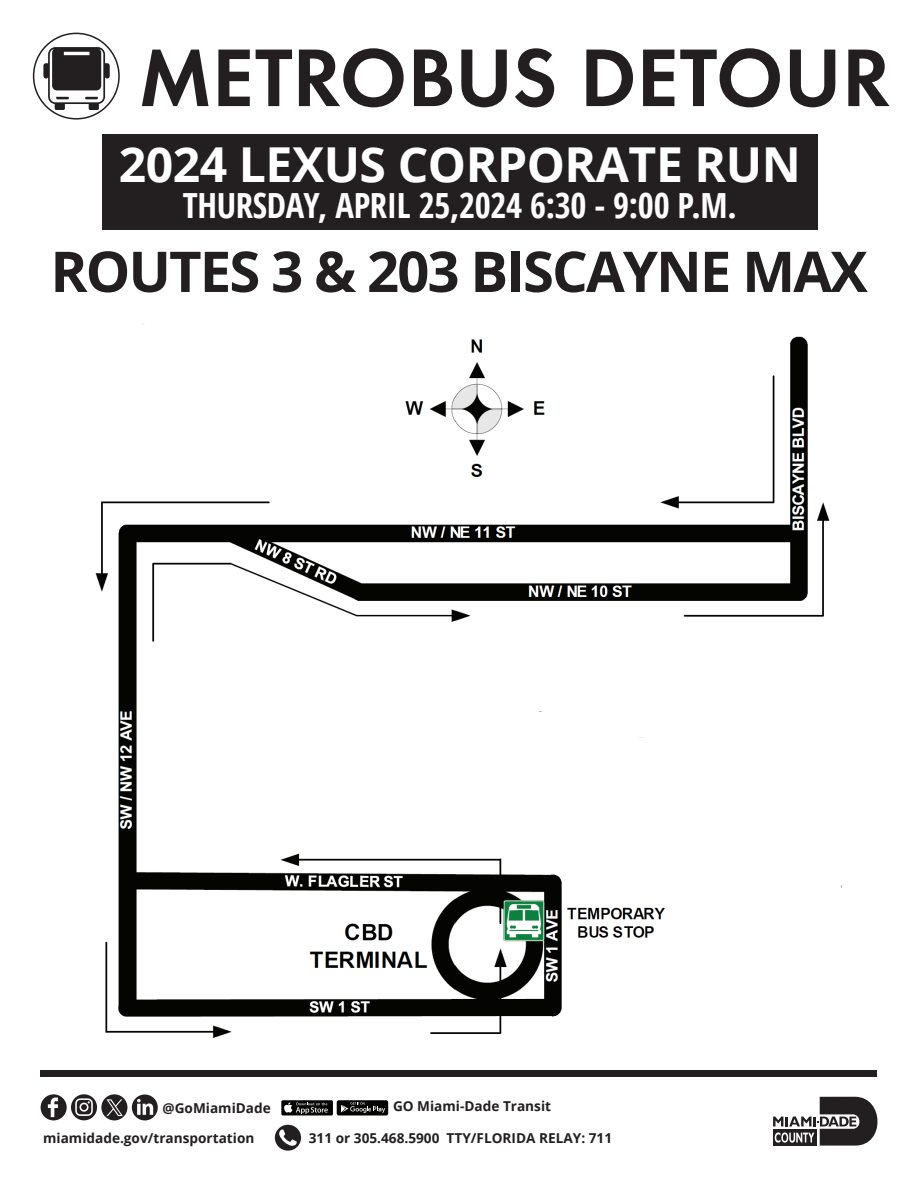
<style>
.page{position:relative;width:918px;height:1188px;background:#fff}
.page>*{position:absolute;margin:0;border:0;box-sizing:border-box;transform-origin:0 0}
.t1{font:600 84.75px "Futura PT";color:#231f20}
.t2{font:700 56.25px "Open Sans";letter-spacing:-.035em;color:#231f20}
.t3{font:700 48.15px "Open Sans";letter-spacing:-.01em;color:#fff}
.t4{font:700 34.65px "Open Sans Condensed";letter-spacing:-.01em;color:#fff}
.t5{font:700 13.65px "Open Sans";color:#231f20}
</style>
<div class="page">
<div style="left:33px;top:33px;width:87px;height:87px;border:2px solid #231f20;border-radius:50%"></div>
<svg style="left:43px;top:47px;width:67px;height:63px"></svg>
<svg style="left:773px;top:1097px;width:105px;height:49px"></svg>
<div style="left:40px;top:1070px;width:838px;height:7px;background:#231f20"></div>
<div style="left:337px;top:1100px;width:51px;height:15px;background:#040503;border-radius:2px"></div>
<svg style="left:341px;top:1102px;width:44px;height:11px"></svg>
<div style="left:281px;top:1100px;width:52px;height:15px;background:#040503;border-radius:2px"></div>
<svg style="left:284px;top:1102px;width:44px;height:12px"></svg>
<div style="left:275px;top:1125px;width:26px;height:26px;background:#231f20;border-radius:50%"></div>
<svg style="left:279px;top:1130px;width:18px;height:16px"></svg>
<svg style="left:41px;top:1094px;width:117px;height:26px"></svg>
<div style="left:102px;top:134px;width:716px;height:96px;background:#231f20"></div>
<img style="left:95px;top:323px;width:747px;height:715px">
<h1 class="t1" style="left:138px;top:25px;width:754px">METROBUS DETOUR</h1>
<h3 class="t3" style="left:119px;top:131px;width:684px">2024 LEXUS CORPORATE RUN</h3>
<h3 class="t4" style="left:183px;top:181px;width:556px">THURSDAY, APRIL 25,2024 6:30 - 9:00 P.M.</h3>
<h2 class="t2" style="left:50px;top:232px;width:819px">ROUTES 3 &amp; 203 BISCAYNE MAX</h2>
<p class="t5" style="left:163px;top:1098px;width:110px">@GoMiamiDade</p>
<p class="t5" style="left:393px;top:1097px;width:160px">GO Miami-Dade Transit</p>
<p class="t5" style="left:43px;top:1128px;width:213px">miamidade.gov/transportation</p>
<p class="t5" style="left:309px;top:1128px;width:305px">311 or 305.468.5900 TTY/FLORIDA RELAY: 711</p>
</div>
